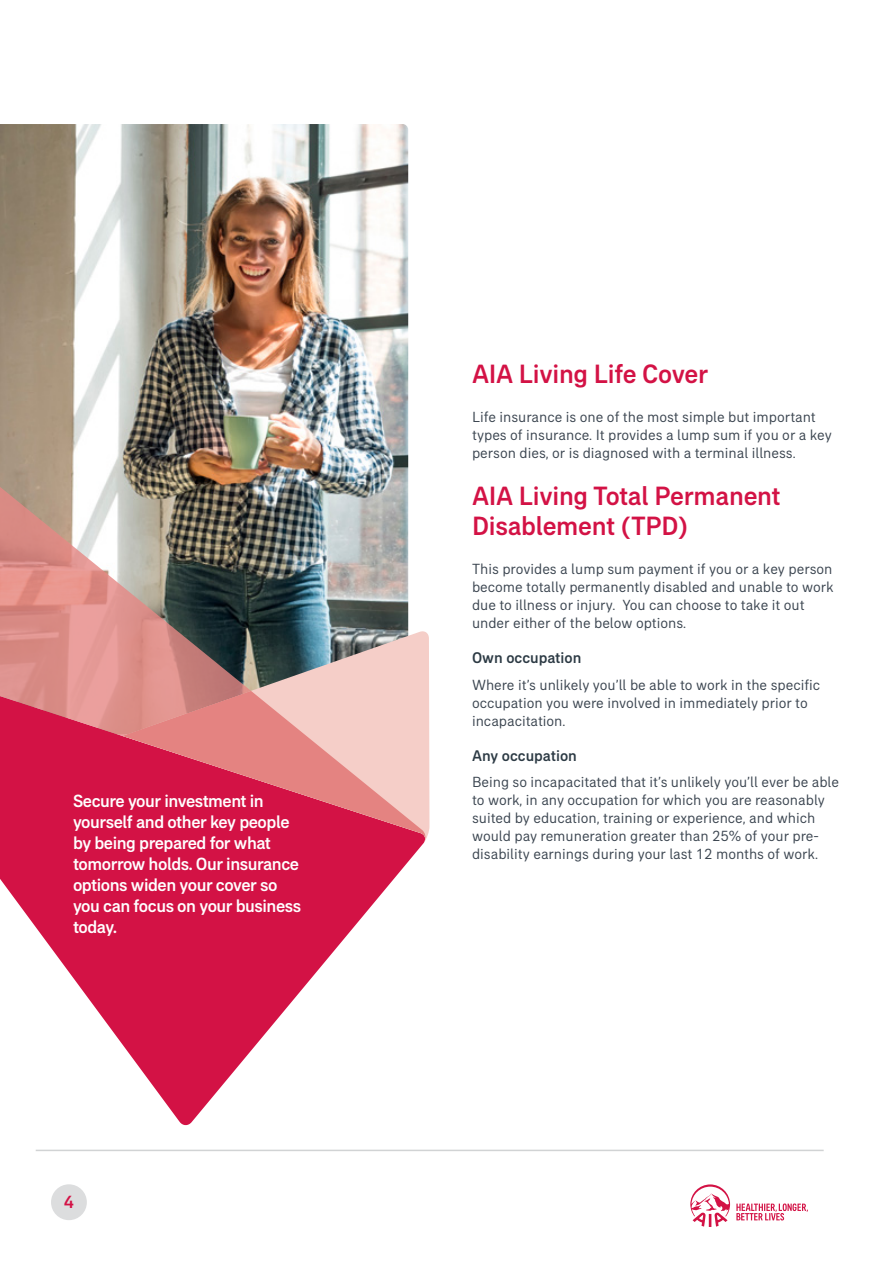
<style>
.page{position:relative;width:893px;height:1263px;background:#fff}
.page>*{position:absolute;margin:0;border:0;box-sizing:border-box;transform-origin:0 0}
.t1{font:500 27px/30px "AIA Everest";letter-spacing:-.01em;color:#d31245}
.t2{font:500 18px/21px "AIA Everest";letter-spacing:-.025em;color:#fff}
.t3{font:500 18px "AIA Everest";color:#d31245}
.t4{font:500 15.75px "AIA Everest";color:#2c3a44}
.t5{font:15px/18px "AIA Everest";color:#3b4550}
</style>
<div class="page">
<img style="left:0;top:124px;width:408px;height:349px">
<svg style="left:0;top:833px;width:424px;height:293px;fill:#d31245"></svg>
<img style="left:0;top:473px;width:420px;height:360px">
<svg style="left:122px;top:691px;width:304px;height:151px"></svg>
<hr style="left:36px;top:1150px;width:788px;height:1px;background:#d1d3d4">
<svg style="left:690px;top:1184px;width:118px;height:43px"></svg>
<div style="left:51px;top:1184px;width:36px;height:36px;background:#dcddde;border-radius:50%"></div>
<p class="t2" style="left:73px;top:790px;width:230px">Secure your investment in yourself and other key people by being prepared for what tomorrow holds. Our insurance options widen your cover so you can focus on your business today.</p>
<p class="t3" style="left:64px;top:1192px;width:12px">4</p>
<h1 class="t1" style="left:472px;top:358px;width:238px">AIA Living Life Cover</h1>
<p class="t5" style="left:472px;top:408px;width:361px">Life insurance is one of the most simple but important types of insurance. It provides a lump sum if you or a key person dies, or is diagnosed with a terminal illness.</p>
<h1 class="t1" style="left:472px;top:480px;width:310px">AIA Living Total Permanent<br>Disablement (TPD)</h1>
<p class="t5" style="left:472px;top:560px;width:363px">This provides a lump sum payment if you or a key person become totally permanently disabled and unable to work due to illness or injury. You can choose to take it out under either of the below options.</p>
<p class="t4" style="left:472px;top:649px;width:111px">Own occupation</p>
<p class="t5" style="left:472px;top:675px;width:350px">Where it’s unlikely you’ll be able to work in the specific occupation you were involved in immediately prior to incapacitation.</p>
<p class="t4" style="left:472px;top:746px;width:106px">Any occupation</p>
<p class="t5" style="left:472px;top:773px;width:369px">Being so incapacitated that it’s unlikely you’ll ever be able to work, in any occupation for which you are reasonably suited by education, training or experience, and which would pay remuneration greater than 25% of your pre&shy;disability earnings during your last 12 months of work.</p>
</div>
